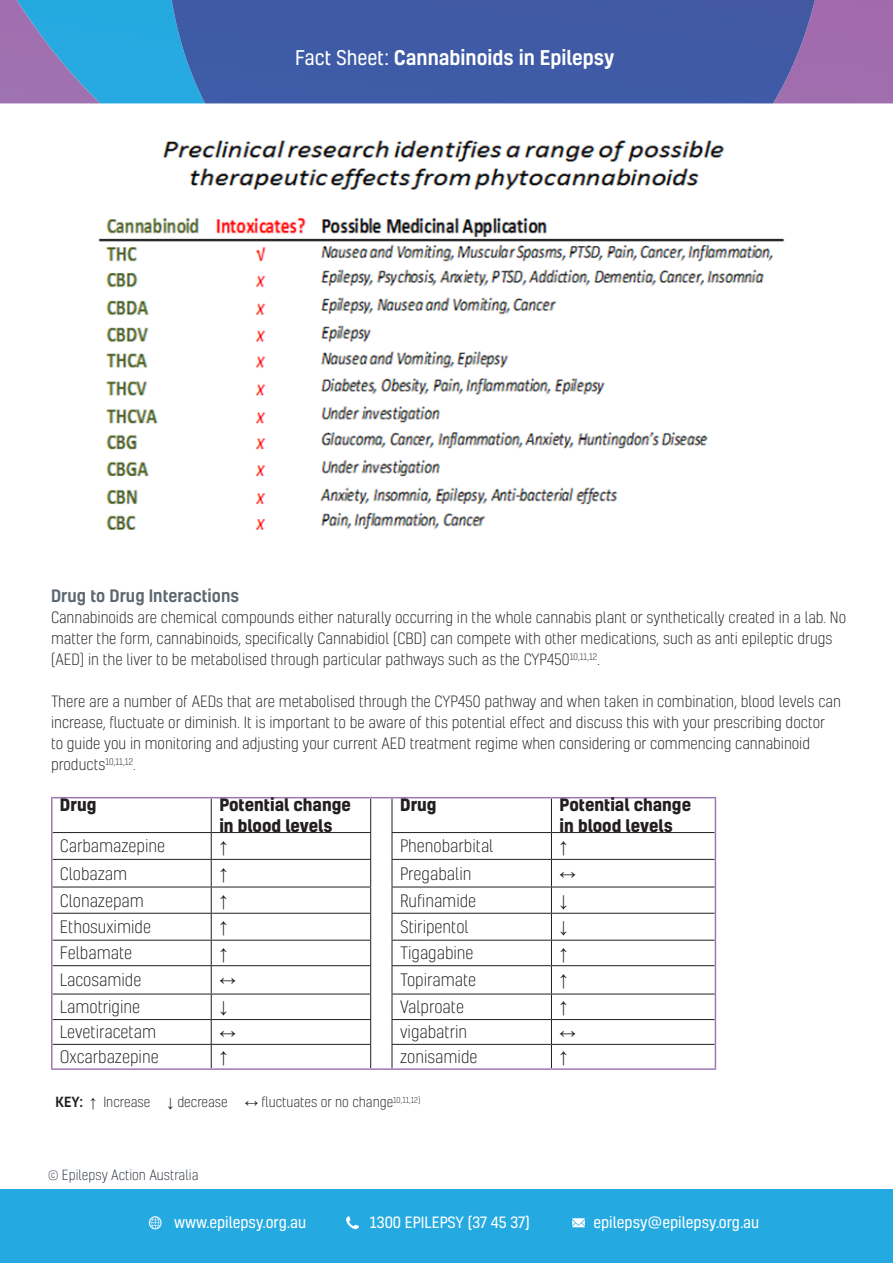
<style>
.page{position:relative;width:893px;height:1263px;background:#fff}
.page>*{position:absolute;margin:0;border:0;box-sizing:border-box;transform-origin:0 0}
.t1{font:500 19.5px "Kelson";color:#fff}
.t2{font:300 16.5px "Kelson";color:#231f20}
.t3{font:700 16.5px/21px "Kelson";color:#231f20}
.Bullet_points{font:500 16.5px "Kelson";color:#5c6771}
.t4{font:700 16.5px "Times New Roman";color:#231f20}
.Body_Copy{font:300 15px/21px "Kelson";color:#231f20}
.t5{font:15px "Kelson";color:#fff}
.t6{font:300 13.5px "Kelson";color:#231f20}
.t7{font:300 13.5px "Kelson";color:#29333d}
.s1{font-weight:400}
.s2{font-weight:500}
.s3{font-family:"Times New Roman";font-weight:400}
</style>
<div class="page">
<div style="left:0;top:1190px;width:893px;height:73px;background:#24aae1"></div>
<div style="left:815px;top:0;width:78px;height:103px;background:#a16cad"></div>
<div style="left:412px;top:0;width:403px;height:103px;background:#405aa5"></div>
<img style="left:0;top:0;width:412px;height:103px">
<svg style="left:148px;top:1216px;width:14px;height:13px"></svg>
<svg style="left:572px;top:1218px;width:13px;height:9px"></svg>
<svg style="left:346px;top:1216px;width:13px;height:13px"></svg>
<hr style="left:53px;top:832px;width:158px;height:1px;background:#231f20">
<hr style="left:211px;top:832px;width:160px;height:1px;background:#231f20">
<hr style="left:392px;top:832px;width:159px;height:1px;background:#231f20">
<hr style="left:551px;top:832px;width:164px;height:1px;background:#231f20">
<hr style="left:53px;top:859px;width:158px;height:1px;background:#231f20">
<hr style="left:211px;top:859px;width:160px;height:1px;background:#231f20">
<hr style="left:392px;top:859px;width:159px;height:1px;background:#231f20">
<hr style="left:551px;top:859px;width:164px;height:1px;background:#231f20">
<hr style="left:53px;top:887px;width:158px;height:1px;background:#231f20">
<hr style="left:211px;top:887px;width:160px;height:1px;background:#231f20">
<hr style="left:392px;top:887px;width:159px;height:1px;background:#231f20">
<hr style="left:551px;top:887px;width:164px;height:1px;background:#231f20">
<hr style="left:53px;top:913px;width:158px;height:1px;background:#231f20">
<hr style="left:211px;top:913px;width:160px;height:1px;background:#231f20">
<hr style="left:392px;top:913px;width:159px;height:1px;background:#231f20">
<hr style="left:551px;top:913px;width:164px;height:1px;background:#231f20">
<hr style="left:53px;top:940px;width:158px;height:1px;background:#231f20">
<hr style="left:211px;top:940px;width:160px;height:1px;background:#231f20">
<hr style="left:392px;top:940px;width:159px;height:1px;background:#231f20">
<hr style="left:551px;top:940px;width:164px;height:1px;background:#231f20">
<hr style="left:53px;top:965px;width:158px;height:1px;background:#231f20">
<hr style="left:211px;top:965px;width:160px;height:1px;background:#231f20">
<hr style="left:392px;top:965px;width:159px;height:1px;background:#231f20">
<hr style="left:551px;top:965px;width:164px;height:1px;background:#231f20">
<hr style="left:53px;top:994px;width:158px;height:1px;background:#231f20">
<hr style="left:211px;top:994px;width:160px;height:1px;background:#231f20">
<hr style="left:392px;top:994px;width:159px;height:1px;background:#231f20">
<hr style="left:551px;top:994px;width:164px;height:1px;background:#231f20">
<hr style="left:53px;top:1019px;width:158px;height:1px;background:#231f20">
<hr style="left:211px;top:1019px;width:160px;height:1px;background:#231f20">
<hr style="left:392px;top:1019px;width:159px;height:1px;background:#231f20">
<hr style="left:551px;top:1019px;width:164px;height:1px;background:#231f20">
<hr style="left:53px;top:1044px;width:158px;height:1px;background:#231f20">
<hr style="left:211px;top:1044px;width:160px;height:1px;background:#231f20">
<hr style="left:392px;top:1044px;width:159px;height:1px;background:#231f20">
<hr style="left:551px;top:1044px;width:164px;height:1px;background:#231f20">
<hr style="left:211px;top:798px;width:1px;height:34px;background:#231f20">
<hr style="left:370px;top:798px;width:1px;height:34px;background:#231f20">
<hr style="left:392px;top:798px;width:1px;height:34px;background:#231f20">
<hr style="left:551px;top:798px;width:1px;height:34px;background:#231f20">
<svg style="left:211px;top:833px;width:1px;height:235px"></svg>
<svg style="left:370px;top:833px;width:1px;height:235px"></svg>
<svg style="left:392px;top:833px;width:1px;height:235px"></svg>
<svg style="left:551px;top:833px;width:1px;height:235px"></svg>
<hr style="left:51px;top:797px;width:160px;height:1px;background:#9e76b3">
<hr style="left:51px;top:798px;width:2px;height:34px;background:#9e76b3">
<hr style="left:211px;top:797px;width:160px;height:1px;background:#9e76b3">
<svg style="left:371px;top:797px;width:21px;height:1px"></svg>
<hr style="left:371px;top:1068px;width:21px;height:2px;background:#9e76b3">
<hr style="left:392px;top:797px;width:159px;height:1px;background:#9e76b3">
<hr style="left:551px;top:797px;width:165px;height:1px;background:#9e76b3">
<hr style="left:715px;top:798px;width:1px;height:34px;background:#9e76b3">
<hr style="left:51px;top:832px;width:2px;height:27px;background:#9e76b3">
<hr style="left:51px;top:859px;width:2px;height:28px;background:#9e76b3">
<hr style="left:51px;top:887px;width:2px;height:26px;background:#9e76b3">
<hr style="left:51px;top:913px;width:2px;height:27px;background:#9e76b3">
<hr style="left:51px;top:940px;width:2px;height:26px;background:#9e76b3">
<hr style="left:51px;top:966px;width:2px;height:28px;background:#9e76b3">
<hr style="left:51px;top:994px;width:2px;height:25px;background:#9e76b3">
<hr style="left:51px;top:1019px;width:2px;height:25px;background:#9e76b3">
<hr style="left:51px;top:1044px;width:2px;height:24px;background:#9e76b3">
<hr style="left:51px;top:1068px;width:160px;height:2px;background:#9e76b3">
<hr style="left:211px;top:1068px;width:160px;height:2px;background:#9e76b3">
<svg style="left:715px;top:832px;width:1px;height:236px"></svg>
<hr style="left:392px;top:1068px;width:159px;height:2px;background:#9e76b3">
<hr style="left:551px;top:1068px;width:165px;height:2px;background:#9e76b3">
<img style="left:98px;top:140px;width:687px;height:390px">
<p class="t1" style="left:295px;top:44px;width:321px"><span class="s1">Fact Sheet:</span> Cannabinoids in Epilepsy</p>
<p class="Bullet_points" style="left:51px;top:584px;width:190px">Drug to Drug Interactions</p>
<p class="Body_Copy" style="left:51px;top:606px;width:797px">Cannabinoids are chemical compounds either naturally occurring in the whole cannabis plant or synthetically created in a lab. No matter the form, cannabinoids, specifically Cannabidiol (CBD) can compete with other medications, such as anti epileptic drugs (AED) in the liver to be metabolised through particular pathways such as the CYP450<sup>10,11,12</sup>.</p>
<p class="Body_Copy" style="left:51px;top:690px;width:791px">There are a number of AEDs that are metabolised through the CYP450 pathway and when taken in combination, blood levels can increase, fluctuate or diminish. It is important to be aware of this potential effect and discuss this with your prescribing doctor<br>to guide you in monitoring and adjusting your current AED treatment regime when considering or commencing cannabinoid products<sup>10,11,12</sup>.</p>
<p class="t3" style="left:60px;top:794px;width:38px">Drug</p>
<p class="t3" style="left:219px;top:794px;width:133px">Potential change in blood levels</p>
<p class="t3" style="left:400px;top:794px;width:38px">Drug</p>
<p class="t3" style="left:560px;top:794px;width:133px">Potential change in blood levels</p>
<p class="t2" style="left:60px;top:836px;width:107px">Carbamazepine</p>
<p class="t4" style="left:219px;top:835px;width:10px">↑</p>
<p class="t2" style="left:400px;top:836px;width:95px">Phenobarbital</p>
<p class="t4" style="left:560px;top:835px;width:10px">↑</p>
<p class="t2" style="left:60px;top:863px;width:69px">Clobazam</p>
<p class="t4" style="left:219px;top:862px;width:10px">↑</p>
<p class="t2" style="left:400px;top:863px;width:73px">Pregabalin</p>
<p class="t4" style="left:560px;top:862px;width:18px">↔</p>
<p class="t2" style="left:60px;top:890px;width:86px">Clonazepam</p>
<p class="t4" style="left:219px;top:889px;width:10px">↑</p>
<p class="t2" style="left:400px;top:890px;width:78px">Rufinamide</p>
<p class="t4" style="left:560px;top:889px;width:10px">↓</p>
<p class="t2" style="left:60px;top:916px;width:93px">Ethosuximide</p>
<p class="t4" style="left:219px;top:915px;width:10px">↑</p>
<p class="t2" style="left:400px;top:916px;width:70px">Stiripentol</p>
<p class="t4" style="left:560px;top:915px;width:10px">↓</p>
<p class="t2" style="left:60px;top:942px;width:74px">Felbamate</p>
<p class="t4" style="left:219px;top:941px;width:10px">↑</p>
<p class="t2" style="left:400px;top:942px;width:75px">Tigagabine</p>
<p class="t4" style="left:560px;top:941px;width:10px">↑</p>
<p class="t2" style="left:60px;top:969px;width:83px">Lacosamide</p>
<p class="t4" style="left:219px;top:968px;width:18px">↔</p>
<p class="t2" style="left:400px;top:969px;width:78px">Topiramate</p>
<p class="t4" style="left:560px;top:968px;width:10px">↑</p>
<p class="t2" style="left:60px;top:996px;width:82px">Lamotrigine</p>
<p class="t4" style="left:219px;top:995px;width:10px">↓</p>
<p class="t2" style="left:400px;top:996px;width:65px">Valproate</p>
<p class="t4" style="left:560px;top:995px;width:10px">↑</p>
<p class="t2" style="left:60px;top:1021px;width:98px">Levetiracetam</p>
<p class="t4" style="left:219px;top:1020px;width:18px">↔</p>
<p class="t2" style="left:400px;top:1021px;width:68px">vigabatrin</p>
<p class="t4" style="left:560px;top:1020px;width:18px">↔</p>
<p class="t2" style="left:60px;top:1046px;width:100px">Oxcarbazepine</p>
<p class="t4" style="left:219px;top:1045px;width:10px">↑</p>
<p class="t2" style="left:400px;top:1046px;width:79px">zonisamide</p>
<p class="t4" style="left:560px;top:1045px;width:10px">↑</p>
<p class="t6" style="left:56px;top:1093px;width:366px"><span class="s2">KEY:</span> <span class="s3">↑</span> Increase <span class="s3">↓</span> decrease <span class="s3">↔</span> fluctuates or no change<sup>10,11,12)</sup></p>
<p class="t7" style="left:48px;top:1166px;width:152px">© Epilepsy Action Australia</p>
<p class="t5" style="left:167px;top:1205px;width:134px">www.epilepsy.org.au</p>
<p class="t5" style="left:362px;top:1205px;width:161px">1300 EPILEPSY (37 45 37)</p>
<p class="t5" style="left:586px;top:1205px;width:167px">epilepsy@epilepsy.org.au</p>
<p class="t5" style="left:174px;top:1212px;width:134px">www.epilepsy.org.au</p>
<p class="t5" style="left:370px;top:1212px;width:161px">1300 EPILEPSY (37 45 37)</p>
<p class="t5" style="left:593px;top:1212px;width:167px">epilepsy@epilepsy.org.au</p>
</div>
